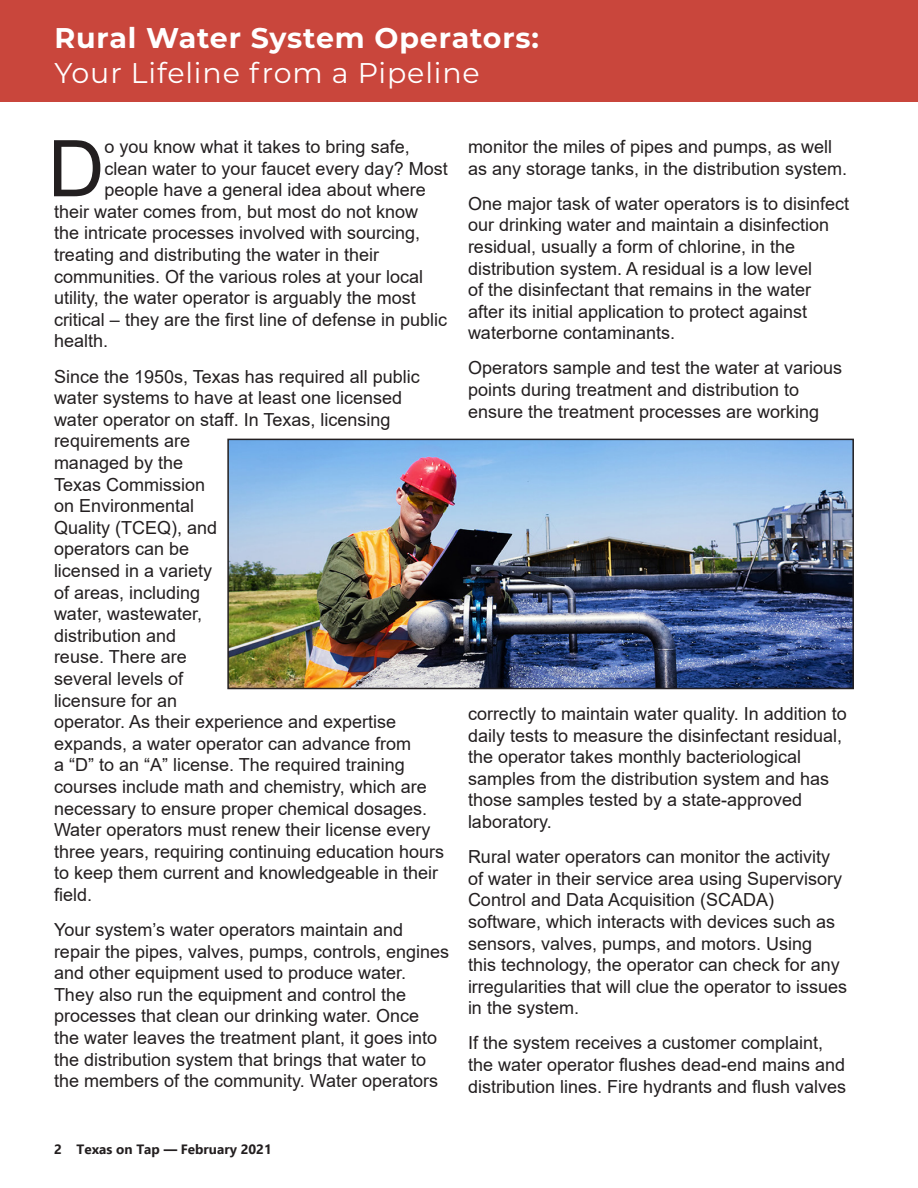
<style>
.page{position:relative;width:918px;height:1188px;background:#fff}
.page>*{position:absolute;margin:0;border:0;box-sizing:border-box;transform-origin:0 0}
.t1{font:78.3px "Arial";color:#231f20}
.t2{font:700 28.5px/34.5px "Montserrat";letter-spacing:.03em;color:#fff}
.t3{font:18px/21.6px "Arial";color:#231f20}
.t4{font:700 13.5px "Ebrima";color:#231f20}
.s1{font-weight:400}
</style>
<div class="page">
<div style="left:0;top:0;width:918px;height:102px;background:#c9463c"></div>
<img style="left:230px;top:442px;width:621px;height:244px">
<div style="left:227px;top:439px;width:627px;height:250px;border:2px solid #231f20"></div>
<p class="t2" style="left:54px;top:19px;width:486px">Rural Water System Operators:<br><span class="s1">Your Lifeline from a Pipeline</span></p>
<p class="t1" style="left:48px;top:115px;width:58px">D</p>
<p class="t3" style="left:105px;top:136px;width:307px">o you know what it takes to bring safe,</p>
<p class="t3" style="left:105px;top:157px;width:345px">clean water to your faucet every day? Most</p>
<p class="t3" style="left:105px;top:179px;width:323px">people have a general idea about where</p>
<p class="t3" style="left:54px;top:201px;width:366px">their water comes from, but most do not know</p>
<p class="t3" style="left:54px;top:222px;width:368px">the intricate processes involved with sourcing,</p>
<p class="t3" style="left:54px;top:244px;width:327px">treating and distributing the water in their</p>
<p class="t3" style="left:54px;top:265px;width:371px">communities. Of the various roles at your local</p>
<p class="t3" style="left:54px;top:287px;width:363px">utility, the water operator is arguably the most</p>
<p class="t3" style="left:54px;top:309px;width:395px">critical – they are the first line of defense in public</p>
<p class="t3" style="left:54px;top:330px;width:56px">health.</p>
<p class="t3" style="left:54px;top:365px;width:392px">Since the 1950s, Texas has required all public water systems to have at least one licensed water operator on staff. In Texas, licensing requirements are<br>managed by the<br>Texas Commission<br>on Environmental<br>Quality (TCEQ), and<br>operators can be<br>licensed in a variety<br>of areas, including<br>water, wastewater,<br>distribution and<br>reuse. There are<br>several levels of<br>licensure for an<br>operator. As their experience and expertise expands, a water operator can advance from<br>a “D” to an “A” license. The required training courses include math and chemistry, which are necessary to ensure proper chemical dosages.<br>Water operators must renew their license every three years, requiring continuing education hours to keep them current and knowledgeable in their field.</p>
<p class="t3" style="left:54px;top:919px;width:397px">Your system’s water operators maintain and repair the pipes, valves, pumps, controls, engines and other equipment used to produce water.<br>They also run the equipment and control the processes that clean our drinking water. Once<br>the water leaves the treatment plant, it goes into the distribution system that brings that water to the members of the community. Water operators</p>
<p class="t4" style="left:54px;top:1139px;width:219px">2 Texas on Tap — February 2021</p>
<p class="t3" style="left:468px;top:136px;width:381px">monitor the miles of pipes and pumps, as well as any storage tanks, in the distribution system.</p>
<p class="t3" style="left:468px;top:193px;width:383px">One major task of water operators is to disinfect our drinking water and maintain a disinfection residual, usually a form of chlorine, in the distribution system. A residual is a low level<br>of the disinfectant that remains in the water after its initial application to protect against waterborne contaminants.</p>
<p class="t3" style="left:468px;top:357px;width:376px">Operators sample and test the water at various points during treatment and distribution to ensure the treatment processes are working</p>
<p class="t3" style="left:468px;top:703px;width:380px">correctly to maintain water quality. In addition to daily tests to measure the disinfectant residual, the operator takes monthly bacteriological samples from the distribution system and has those samples tested by a state-approved laboratory.</p>
<p class="t3" style="left:468px;top:846px;width:381px">Rural water operators can monitor the activity of water in their service area using Supervisory Control and Data Acquisition (SCADA) software, which interacts with devices such as sensors, valves, pumps, and motors. Using<br>this technology, the operator can check for any irregularities that will clue the operator to issues in the system.</p>
<p class="t3" style="left:468px;top:1032px;width:380px">If the system receives a customer complaint, the water operator flushes dead-end mains and distribution lines. Fire hydrants and flush valves</p>
</div>
